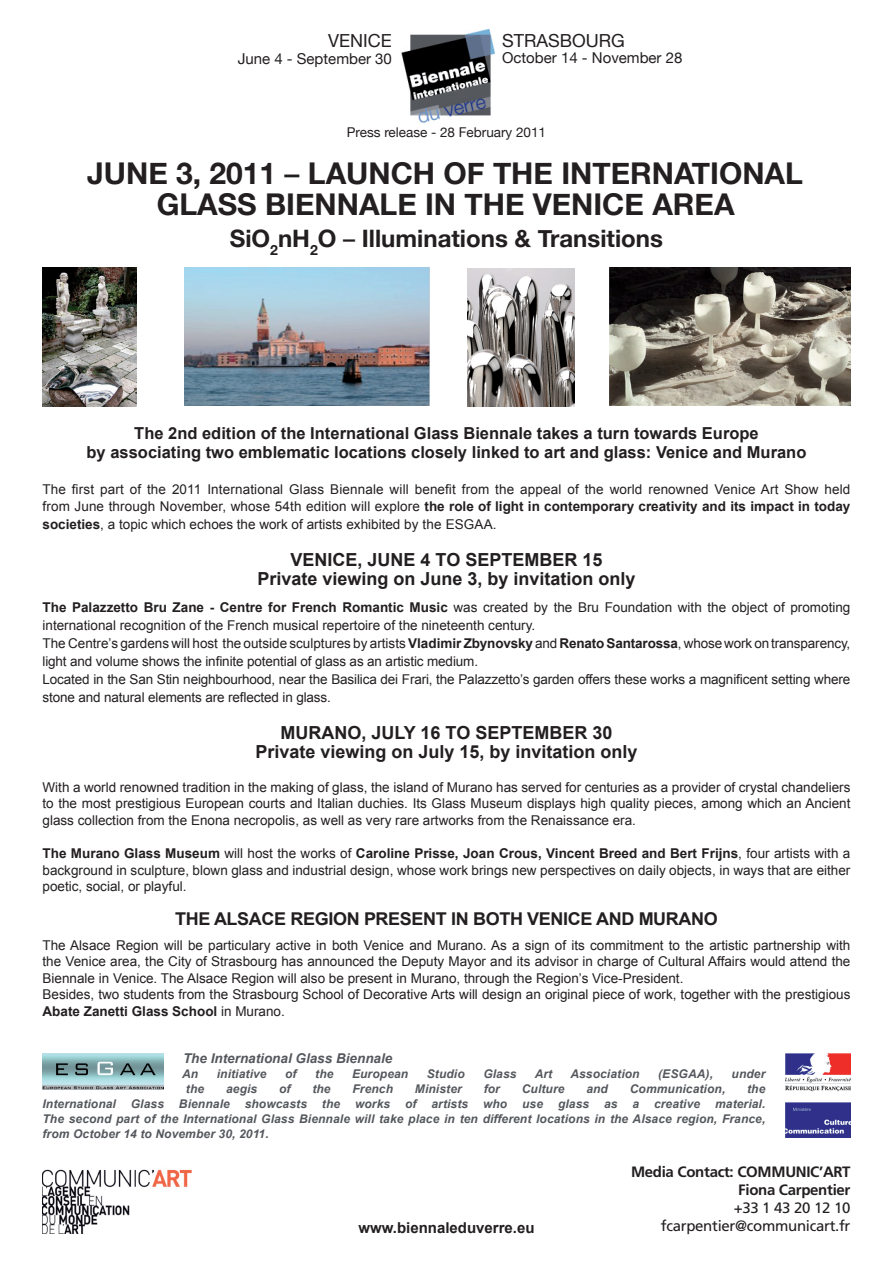
<style>
.page{position:relative;width:893px;height:1263px;background:#fff}
.page>*{position:absolute;margin:0;border:0;box-sizing:border-box;transform-origin:0 0}
.t1{font:700 30px/31.5px "Helvetica Neue";color:#231f20}
.t2{font:700 24px "Helvetica Neue";color:#231f20}
.t3{font:700 18px/19.5px "Arial";color:#231f20;text-align:center}
.t4{font:18px "Helvetica Neue";color:#231f20}
.t5{font:700 17.7px "Arial";letter-spacing:-.02em;color:#231f20}
.t6{font:700 16.5px/19.8px "Arial";color:#231f20;text-align:center}
.t7{font:700 15px/18px "Frutiger LT";letter-spacing:-.02em;color:#231f20;text-align:right}
.t8{font:15px/18px "Frutiger LT";letter-spacing:-.02em;color:#231f20;text-align:right}
.t9{font:15px "Helvetica Neue";color:#231f20}
.t10{font:700 15px "Arial";color:#231f20}
.t11{font:13.5px/16.5px "Arial";color:#231f20}
.t12{font:italic 700 13.5px "Arial";color:#54575c}
.t13{font:13.5px "Helvetica Neue";color:#231f20}
.t14{font:italic 700 12px/15px "Arial";letter-spacing:.01em;color:#54575c;text-align:justify}
.s1{font-family:"Frutiger LT"}
.s2{font-weight:700}
</style>
<div class="page">
<img style="left:185px;top:268px;width:244px;height:137px">
<img style="left:786px;top:1053px;width:64px;height:85px">
<img style="left:43px;top:1053px;width:121px;height:36px">
<img style="left:43px;top:268px;width:94px;height:138px">
<img style="left:468px;top:269px;width:106px;height:138px">
<img style="left:610px;top:268px;width:240px;height:137px">
<img style="left:43px;top:1169px;width:149px;height:64px">
<img style="left:402px;top:30px;width:93px;height:93px">
<h3 class="t4" style="left:328px;top:30px;width:65px">VENICE</h3>
<p class="t9" style="left:238px;top:50px;width:156px">June 4 - September 30</p>
<h3 class="t4" style="left:502px;top:30px;width:124px">STRASBOURG</h3>
<p class="t9" style="left:502px;top:49px;width:182px">October 14 - November 28</p>
<p class="t13" style="left:347px;top:124px;width:201px">Press release - 28 February 2011</p>
<h1 class="t1" style="left:157px;top:157px;width:638px;text-indent:-70px">JUNE 3, 2011 <span class="s1">–</span> LAUNCH OF THE INTERNATIONAL<br>GLASS BIENN</h1>
<h1 class="t1" style="left:359px;top:188px;width:377px">ALE IN THE VEN ICE AREA</h1>
<h2 class="t2" style="left:230px;top:223px;width:435px">SIO<sub>2</sub>NH <sub>2</sub>O <span class="s1">–</span> ILLUMINATIONS &amp; TRANSITIONS</h2>
<p class="t6" style="left:87px;top:423px;width:721px">The 2nd edition of the International Glass Biennale takes a turn towards Europe<br>by associating two emblematic locations closely linked to art and glass: Venice and Murano</p>
<p class="t11" style="left:43px;top:482px;width:809px">The first part of the 2011 International Glass Biennale will benefit from the appeal of the world renowned Venice Art Show held from June through November, whose 54th edition will explore <span class="s2">the role of light in contemporary creativity and its impact in today</span></p>
<p class="t11" style="left:43px;top:516px;width:456px"><span class="s2">societies</span>, a topic which echoes the work of artists exhibited by the ESGAA.</p>
<h3 class="t3" style="left:257px;top:550px;width:380px">VeniCE, JUNE 4 TO SEPTEMBER 15<br>Private viewing on June 3, by invitation only</h3>
<p class="t11" style="left:43px;top:598px;width:809px;line-height:18px"><span class="s2">The Palazzetto Bru Zane - Centre for French Romantic Music</span> was created by the Bru Foundation with the object of promoting international recognition of the French musical repertoire of the nineteenth century.<br>The Centre’s gardens will host the outside sculptures by artists <span class="s2">Vladimir Zbynovsky</span> and <span class="s2">Renato Santarossa</span>, whose work on transparency, light and volume shows the infinite potential of glass as an artistic medium.<br>Located in the San Stin neighbourhood, near the Basilica dei Frari, the Palazzetto’s garden offers these works a magnificent setting where stone and natural elements are reflected in glass.</p>
<h3 class="t3" style="left:281px;top:723px;width:209px">Murano, ju ly 16 to september</h3>
<h3 class="t3" style="left:255px;top:723px;width:384px;text-align:left;text-indent:337px">30<br>Private viewing on July 15, by invitation only</h3>
<p class="t11" style="left:43px;top:779px;width:809px;text-align:justify">With a world renowned tradition in the making of glass, the island of Murano has served for centuries as a provider of crystal chandeliers to the most prestigious European courts and Italian duchies. Its Glass Museum displays high quality pieces, among which an Ancient glass collection from the Enona necropolis, as well as very rare artworks from the Renaissance era.</p>
<p class="t11" style="left:43px;top:845px;width:809px;text-align:justify"><span class="s2">The Murano Glass Museum</span> will host the works of <span class="s2">Caroline Prisse, Joan Crous, Vincent Breed and Bert Frijns</span>, four artists with a background in sculpture, blown glass and industrial design, whose work brings new perspectives on daily objects, in ways that are either poetic, social, or playful.</p>
<h3 class="t5" style="left:175px;top:907px;width:128px">the alsace regio</h3>
<h3 class="t5" style="left:347px;top:907px;width:30px">n prese</h3>
<h3 class="t5" style="left:423px;top:907px;width:63px">nt in bot</h3>
<h3 class="t5" style="left:510px;top:907px;width:64px">h venice</h3>
<h3 class="t5" style="left:596px;top:907px;width:57px">and mur</h3>
<h3 class="t5" style="left:679px;top:907px;width:38px">ano</h3>
<p class="t11" style="left:43px;top:937px;width:809px">The Alsace Region will be particulary active in both Venice and Murano. As a sign of its commitment to the artistic partnership with the Venice area, the City of Strasbourg has announced the Deputy Mayor and its advisor in charge of Cultural Affairs would attend the Biennale in Venice. The Alsace Region will also be present in Murano, through the Region’s Vice-President.<br>Besides, two students from the Strasbourg School of Decorative Arts will design an original piece of work, together with the prestigious <span class="s2">Abate Zanetti Glass School</span> in Murano.</p>
<p class="t12" style="left:183px;top:1049px;width:211px">The International Glass Biennale</p>
<p class="t14" style="left:182px;top:1067px;width:18px">An</p>
<p class="t14" style="left:217px;top:1067px;width:51px">initiative</p>
<p class="t14" style="left:285px;top:1067px;width:13px">of</p>
<p class="t14" style="left:315px;top:1067px;width:20px">the</p>
<p class="t14" style="left:352px;top:1067px;width:58px">European</p>
<p class="t14" style="left:427px;top:1067px;width:39px">Studio</p>
<p class="t14" style="left:483px;top:1067px;width:35px">Glass</p>
<p class="t14" style="left:535px;top:1067px;width:19px">Art</p>
<p class="t14" style="left:570px;top:1067px;width:71px">Association</p>
<p class="t14" style="left:658px;top:1067px;width:56px">(ESGAA),</p>
<p class="t14" style="left:732px;top:1067px;width:35px">under</p>
<p class="t14" style="left:186px;top:1082px;width:20px">the</p>
<p class="t14" style="left:226px;top:1082px;width:33px">aegis</p>
<p class="t14" style="left:279px;top:1082px;width:13px">of</p>
<p class="t14" style="left:312px;top:1082px;width:20px">the</p>
<p class="t14" style="left:352px;top:1082px;width:42px">French</p>
<p class="t14" style="left:415px;top:1082px;width:48px">Minister</p>
<p class="t14" style="left:484px;top:1082px;width:18px">for</p>
<p class="t14" style="left:522px;top:1082px;width:44px">Culture</p>
<p class="t14" style="left:586px;top:1082px;width:23px">and</p>
<p class="t14" style="left:630px;top:1082px;width:97px">Communication,</p>
<p class="t14" style="left:43px;top:1082px;width:724px;text-indent:705px">the International Glass Biennale showcasts the works of artists who use glass as a creative material.<br>The second part of the International Glass Biennale will take place in ten different locations in the Alsace region, France, from October 14 to November 30, 2011.</p>
<p class="t10" style="left:358px;top:1218px;width:178px">www.biennaleduverre.eu</p>
<p class="t7" style="left:631px;top:1163px;width:221px">Media Contact: COMMUNIC’ART<br>Fiona Carpentier</p>
<p class="t8" style="left:661px;top:1199px;width:191px">+33 1 43 20 12 10 fcarpentier@communicart.fr</p>
</div>
